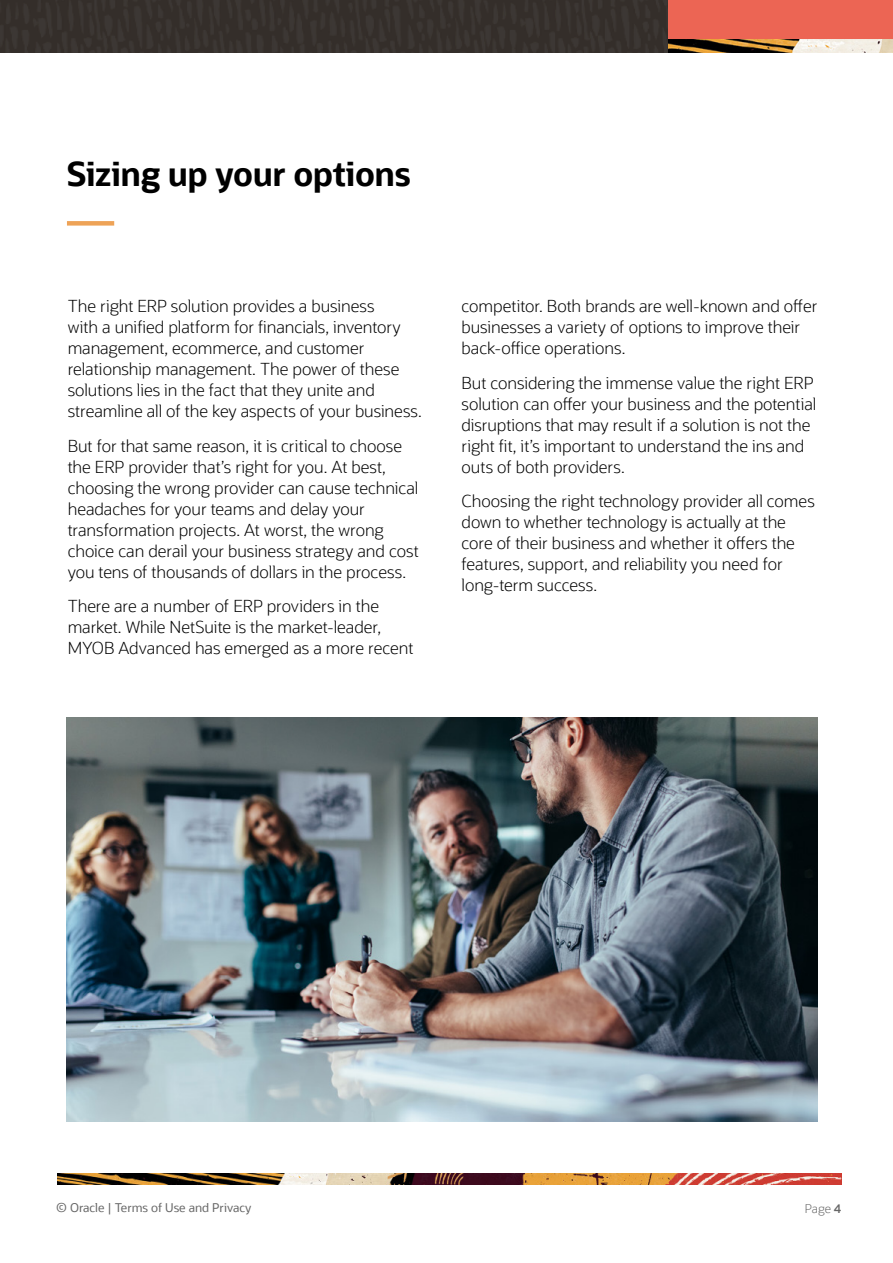
<style>
.page{position:relative;width:893px;height:1263px;background:#fff}
.page>*{position:absolute;margin:0;border:0;box-sizing:border-box;transform-origin:0 0}
.t1{font:700 33px "Oracle Sans";letter-spacing:-.015em;color:#000}
.t2{font:300 16.5px/21px "Oracle Sans";letter-spacing:-.005em;color:#000}
.t3{font:12px "Oracle Sans";color:#666}
.t4{font:300 12px "Oracle Sans";color:#666}
.s1{font-weight:600}
</style>
<div class="page">
<img style="left:57px;top:1174px;width:784px;height:10px">
<img style="left:0;top:0;width:669px;height:52px">
<div style="left:669px;top:0;width:224px;height:50px;background:#ec6554"></div>
<img style="left:669px;top:39px;width:224px;height:13px">
<div style="left:67px;top:221px;width:47px;height:5px;background:#eea357"></div>
<img style="left:67px;top:717px;width:751px;height:404px">
<h1 class="t1" style="left:67px;top:153px;width:345px">Sizing up your options</h1>
<p class="t2" style="left:68px;top:296px;width:356px">The right ERP solution provides a business<br>with a unified platform for financials, inventory management, ecommerce, and customer relationship management. The power of these solutions lies in the fact that they unite and streamline all of the key aspects of your business.</p>
<p class="t2" style="left:68px;top:435px;width:352px">But for that same reason, it is critical to choose the ERP provider that’s right for you. At best, choosing the wrong provider can cause technical headaches for your teams and delay your transformation projects. At worst, the wrong choice can derail your business strategy and cost you tens of thousands of dollars in the process.</p>
<p class="t2" style="left:68px;top:596px;width:347px">There are a number of ERP providers in the market. While NetSuite is the market-leader,<br>MYOB Advanced has emerged as a more recent</p>
<p class="t2" style="left:461px;top:296px;width:357px">competitor. Both brands are well-known and offer businesses a variety of options to improve their back-office operations.</p>
<p class="t2" style="left:461px;top:372px;width:356px">But considering the immense value the right ERP solution can offer your business and the potential disruptions that may result if a solution is not the right fit, it’s important to understand the ins and outs of both providers.</p>
<p class="t2" style="left:461px;top:491px;width:355px">Choosing the right technology provider all comes down to whether technology is actually at the core of their business and whether it offers the features, support, and reliability you need for long-term success.</p>
<p class="t3" style="left:56px;top:1200px;width:197px">© Oracle | Terms of Use and Privacy</p>
<p class="t4" style="left:805px;top:1202px;width:38px">Page <span class="s1">4</span></p>
</div>
